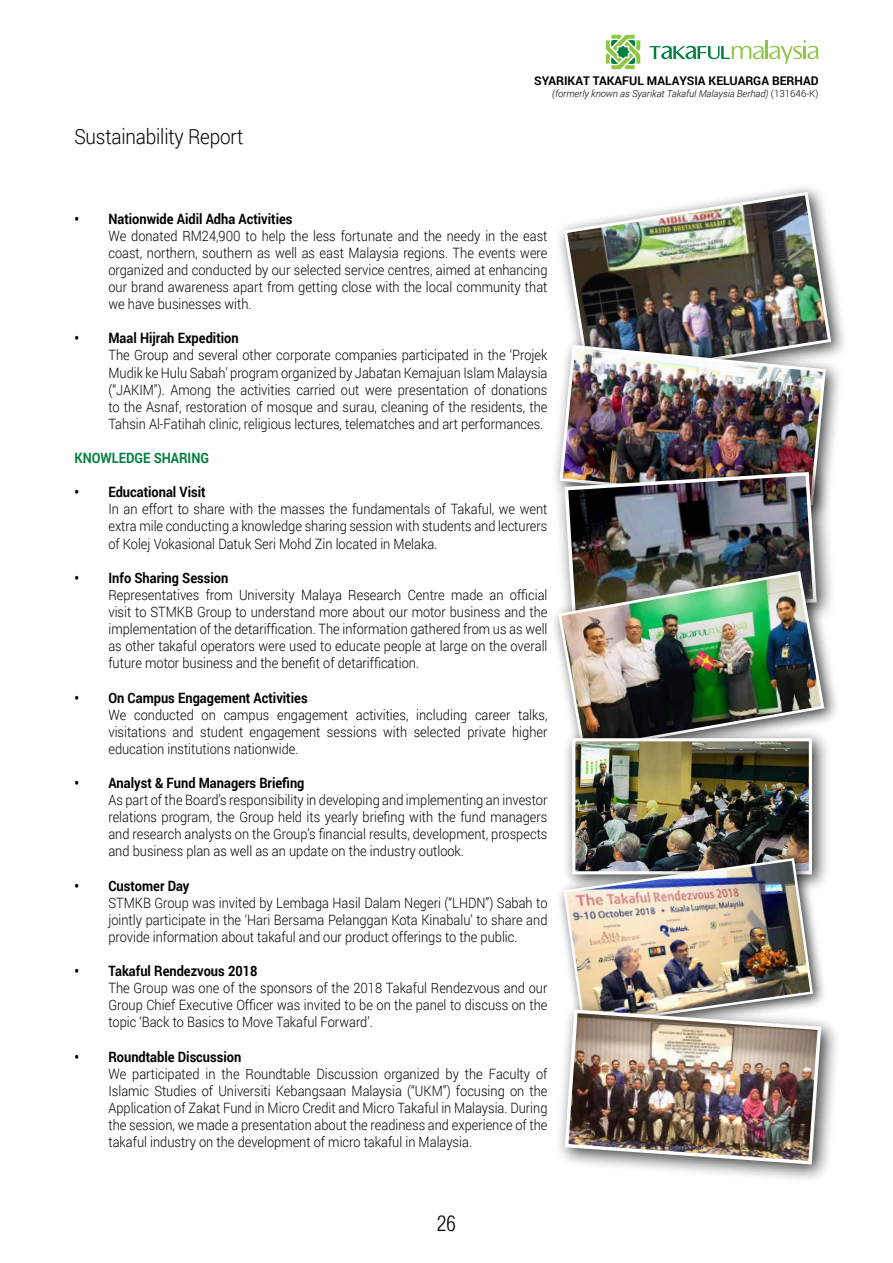
<style>
.page{position:relative;width:893px;height:1263px;background:#fff}
.page>*{position:absolute;margin:0;border:0;box-sizing:border-box;transform-origin:0 0}
.t1{font:300 21px "Roboto";letter-spacing:-.01em;color:#000;scale:.9 1}
.t2{font:300 condensed 21px "Helvetica";color:#000}
.t3{font:300 14.25px/17.1px "Roboto";color:#000;text-align:justify;scale:.9 1}
.t4{font:700 14.25px "Roboto";color:#000;scale:.9 1}
.t5{font:700 14.25px "Roboto";color:#007f3e;scale:.9 1}
.t6{font:700 12px "Roboto";color:#000}
.t7{font:italic 300 9.75px "Roboto";color:#000}
.s1{font-style:normal}
</style>
<div class="page">
<svg style="left:649px;top:40px;width:170px;height:24px"></svg>
<svg style="left:606px;top:35px;width:34px;height:34px"></svg>
<div style="left:555px;top:183px;width:293px;height:214px;background:#000;opacity:.75"></div>
<img style="left:562px;top:190px;width:271px;height:146px">
<div style="left:550px;top:336px;width:294px;height:187px;background:#000;opacity:.75"></div>
<div style="left:554px;top:462px;width:283px;height:175px;background:#000;opacity:.75"></div>
<img style="left:558px;top:343px;width:269px;height:220px">
<div style="left:550px;top:563px;width:290px;height:204px;background:#000;opacity:.75"></div>
<img style="left:556px;top:569px;width:270px;height:183px">
<div style="left:562px;top:728px;width:268px;height:165px;background:#000;opacity:.75"></div>
<img style="left:576px;top:742px;width:232px;height:109px">
<div style="left:572px;top:738px;width:240px;height:136px;border:3px solid #fff"></div>
<div style="left:556px;top:851px;width:271px;height:189px;background:#000;opacity:.75"></div>
<div style="left:555px;top:999px;width:285px;height:184px;background:#000;opacity:.75"></div>
<img style="left:562px;top:856px;width:261px;height:310px">
<h1 class="t1" style="left:74px;top:122px;width:189px">Sustainability Report</h1>
<p class="t6" style="left:534px;top:72px;width:286px">SYARIKAT TAKAFUL MALAYSIA KELUARGA BERHAD</p>
<p class="t7" style="left:552px;top:86px;width:268px">(formerly known as Syarikat Takaful Malaysia Berhad) <span class="s1">(131646-K)</span></p>
<p class="t4" style="left:74px;top:208px;width:244px">• Nationwide Aidil Adha Activities</p>
<p class="t3" style="left:108px;top:227px;width:489px">We donated RM24,900 to help the less fortunate and the needy in the east coast, northern, southern as well as east Malaysia regions. The events were organized and conducted by our selected service centres, aimed at enhancing our brand awareness apart from getting close with the local community that we have businesses with.</p>
<p class="t4" style="left:74px;top:328px;width:184px">• Maal Hijrah Expedition</p>
<p class="t3" style="left:108px;top:346px;width:489px">The Group and several other corporate companies participated in the ‘Projek Mudik ke Hulu Sabah’ program organized by Jabatan Kemajuan Islam Malaysia (“JAKIM”). Among the activities carried out were presentation of donations to the Asnaf, restoration of mosque and surau, cleaning of the residents, the Tahsin Al-Fatihah clinic, religious lectures, telematches and art performances.</p>
<p class="t5" style="left:74px;top:448px;width:151px">KNOWLEDGE SHARING</p>
<p class="t4" style="left:74px;top:482px;width:147px">• Educational Visit</p>
<p class="t3" style="left:108px;top:500px;width:489px">In an effort to share with the masses the fundamentals of Takaful, we went extra mile conducting a knowledge sharing session with students and lecturers of Kolej Vokasional Datuk Seri Mohd Zin located in Melaka.</p>
<p class="t4" style="left:74px;top:568px;width:172px">• Info Sharing Session</p>
<p class="t3" style="left:108px;top:586px;width:489px">Representatives from University Malaya Research Centre made an official visit to STMKB Group to understand more about our motor business and the implementation of the detariffication. The information gathered from us as well as other takaful operators were used to educate people at large on the overall future motor business and the benefit of detariffication.</p>
<p class="t4" style="left:74px;top:687px;width:261px">• On Campus Engagement Activities</p>
<p class="t3" style="left:108px;top:705px;width:489px">We conducted on campus engagement activities, including career talks, visitations and student engagement sessions with selected private higher education institutions nationwide.</p>
<p class="t4" style="left:74px;top:773px;width:257px">• Analyst &amp; Fund Managers Briefing</p>
<p class="t3" style="left:108px;top:791px;width:489px">As part of the Board’s responsibility in developing and implementing an investor relations program, the Group held its yearly briefing with the fund managers and research analysts on the Group’s financial results, development, prospects and business plan as well as an update on the industry outlook.</p>
<p class="t4" style="left:74px;top:875px;width:129px">• Customer Day</p>
<p class="t3" style="left:108px;top:894px;width:489px">STMKB Group was invited by Lembaga Hasil Dalam Negeri (“LHDN”) Sabah to jointly participate in the ‘Hari Bersama Pelanggan Kota Kinabalu’ to share and provide information about takaful and our product offerings to the public.</p>
<p class="t4" style="left:74px;top:961px;width:205px">• Takaful Rendezvous 2018</p>
<p class="t3" style="left:108px;top:979px;width:489px">The Group was one of the sponsors of the 2018 Takaful Rendezvous and our Group Chief Executive Officer was invited to be on the panel to discuss on the topic ‘Back to Basics to Move Takaful Forward’.</p>
<p class="t4" style="left:74px;top:1046px;width:187px">• Roundtable Discussion</p>
<p class="t3" style="left:108px;top:1065px;width:489px">We participated in the Roundtable Discussion organized by the Faculty of Islamic Studies of Universiti Kebangsaan Malaysia (“UKM”) focusing on the Application of Zakat Fund in Micro Credit and Micro Takaful in Malaysia. During the session, we made a presentation about the readiness and experience of the takaful industry on the development of micro takaful in Malaysia.</p>
<h1 class="t2" style="left:437px;top:1210px;width:20px">26</h1>
</div>
